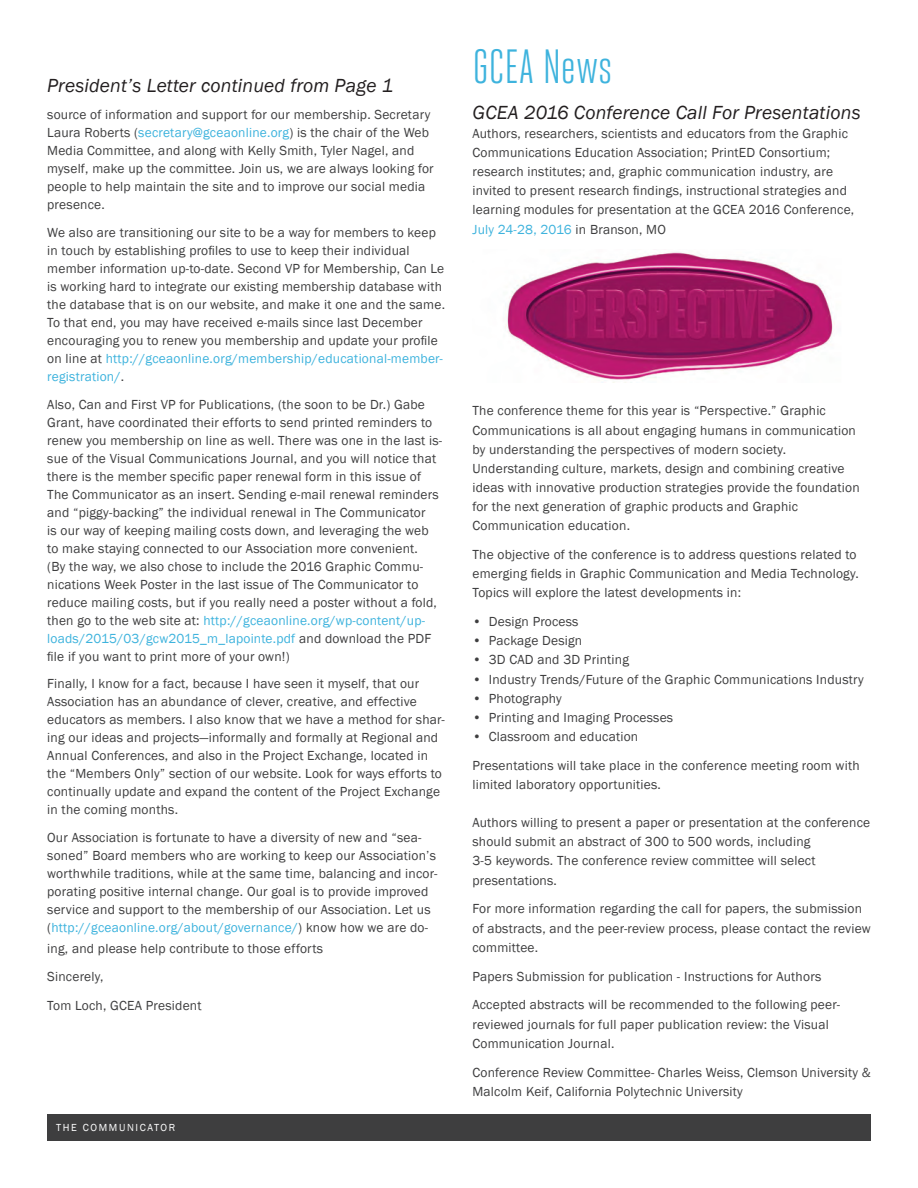
<style>
.page{position:relative;width:918px;height:1188px;background:#fff}
.page>*{position:absolute;margin:0;border:0;box-sizing:border-box;transform-origin:0 0}
.t1{font:48px "Heroic Condensed";color:#3eb3dd}
.t2{font:italic 19.5px "Franklin Gothic";letter-spacing:.01em;color:#231f20}
.t3{font:13.5px/18px "Franklin Gothic";letter-spacing:.015em;color:#3e3e3f}
.t4{font:10.5px "Franklin Gothic";letter-spacing:.155em;color:#fff}
.s1{color:#3eb3dd}
</style>
<div class="page">
<div style="left:47px;top:1115px;width:824px;height:26px;background:#3e3e3f"></div>
<img style="left:505px;top:252px;width:330px;height:131px">
<p class="t2" style="left:47px;top:73px;width:347px">President’s Letter continued from Page 1</p>
<p class="t3" style="left:47px;top:106px;width:388px">source of information and support for our membership. Secretary Laura Roberts (<span class="s1">secretary@gceaonline.org</span>) is the chair of the Web Media Committee, and along with Kelly Smith, Tyler Nagel, and myself, make up the committee. Join us, we are always looking for people to help maintain the site and to improve our social media presence.</p>
<p class="t3" style="left:47px;top:224px;width:399px">We also are transitioning our site to be a way for members to keep in touch by establishing profiles to use to keep their individual member information up-to-date. Second VP for Membership, Can Le is working hard to integrate our existing membership database with the database that is on our website, and make it one and the same.<br>To that end, you may have received e-mails since last December encouraging you to renew you membership and update your profile on line at <span class="s1">http://gceaonline.org/membership/educational-member&shy;registration/</span>.</p>
<p class="t3" style="left:47px;top:396px;width:397px">Also, Can and First VP for Publications, (the soon to be Dr.) Gabe Grant, have coordinated their efforts to send printed reminders to renew you membership on line as well. There was one in the last is&shy;sue of the Visual Communications Journal, and you will notice that there is the member specific paper renewal form in this issue of The Communicator as an insert. Sending e-mail renewal reminders and “piggy-backing” the individual renewal in The Communicator<br>is our way of keeping mailing costs down, and leveraging the web to make staying connected to our Association more convenient.<br>(By the way, we also chose to include the 2016 Graphic Commu&shy;nications Week Poster in the last issue of The Communicator to reduce mailing costs, but if you really need a poster without a fold, then go to the web site at: <span class="s1">http://gceaonline.org/wp-content/up&shy;loads/2015/03/gcw2015_m_lapointe.pdf</span> and download the PDF file if you want to print more of your own!)</p>
<p class="t3" style="left:47px;top:675px;width:399px">Finally, I know for a fact, because I have seen it myself, that our Association has an abundance of clever, creative, and effective educators as members. I also know that we have a method for shar&shy;ing our ideas and projects—informally and formally at Regional and Annual Conferences, and also in the Project Exchange, located in the “Members Only” section of our website. Look for ways efforts to continually update and expand the content of the Project Exchange in the coming months.</p>
<p class="t3" style="left:47px;top:829px;width:392px">Our Association is fortunate to have a diversity of new and “sea&shy;soned” Board members who are working to keep our Association’s worthwhile traditions, while at the same time, balancing and incor&shy;porating positive internal change. Our goal is to provide improved service and support to the membership of our Association. Let us (<span class="s1">http://gceaonline.org/about/governance/</span>) know how we are do-</p>
<p class="t3" style="left:47px;top:940px;width:277px">ing, and please help contribute to those efforts</p>
<p class="t3" style="left:47px;top:968px;width:58px">Sincerely,</p>
<p class="t3" style="left:47px;top:996px;width:156px">Tom Loch, GCEA President</p>
<p class="t4" style="left:56px;top:1121px;width:121px">THE COMMUNICATOR</p>
<p class="t1" style="left:472px;top:40px;width:142px">GCEA News</p>
<p class="t2" style="left:472px;top:101px;width:390px">GCEA 2016 Conference Call For Presentations</p>
<p class="t3" style="left:472px;top:124px;width:383px;line-height:19.2px">Authors, researchers, scientists and educators from the Graphic Communications Education Association; PrintED Consortium; research institutes; and, graphic communication industry, are invited to present research findings, instructional strategies and learning modules for presentation at the GCEA 2016 Conference, <span class="s1">July 24-28, 2016</span> in Branson, MO</p>
<p class="t3" style="left:472px;top:402px;width:389px;line-height:19.2px">The conference theme for this year is “Perspective.” Graphic Communications is all about engaging humans in communication by understanding the perspectives of modern society.<br>Understanding culture, markets, design and combining creative ideas with innovative production strategies provide the foundation for the next generation of graphic products and Graphic Communication education.</p>
<p class="t3" style="left:472px;top:545px;width:388px;line-height:19.2px">The objective of the conference is to address questions related to emerging fields in Graphic Communication and Media Technology.<br>Topics will explore the latest developments in:</p>
<p class="t3" style="left:472px;top:613px;width:108px">• Design Process</p>
<p class="t3" style="left:472px;top:632px;width:111px">• Package Design</p>
<p class="t3" style="left:472px;top:651px;width:158px">• 3D CAD and 3D Printing</p>
<p class="t3" style="left:472px;top:670px;width:393px">• Industry Trends/Future of the Graphic Communications Industry</p>
<p class="t3" style="left:472px;top:690px;width:91px">• Photography</p>
<p class="t3" style="left:472px;top:709px;width:202px">• Printing and Imaging Processes</p>
<p class="t3" style="left:472px;top:728px;width:167px">• Classroom and education</p>
<p class="t3" style="left:472px;top:756px;width:389px;line-height:19.2px">Presentations will take place in the conference meeting room with limited laboratory opportunities.</p>
<p class="t3" style="left:472px;top:813px;width:399px;line-height:19.2px">Authors willing to present a paper or presentation at the conference should submit an abstract of 300 to 500 words, including<br>3-5 keywords. The conference review committee will select presentations.</p>
<p class="t3" style="left:472px;top:900px;width:400px;line-height:19.2px">For more information regarding the call for papers, the submission of abstracts, and the peer-review process, please contact the review committee.</p>
<p class="t3" style="left:472px;top:967px;width:350px">Papers Submission for publication - Instructions for Authors</p>
<p class="t3" style="left:472px;top:996px;width:369px;line-height:19.2px">Accepted abstracts will be recommended to the following peer&shy;reviewed journals for full paper publication review: the Visual<br>Communication Journal.</p>
<p class="t3" style="left:472px;top:1063px;width:400px;line-height:19.2px">Conference Review Committee- Charles Weiss, Clemson University &amp;<br>Malcolm Keif, California Polytechnic University</p>
</div>
